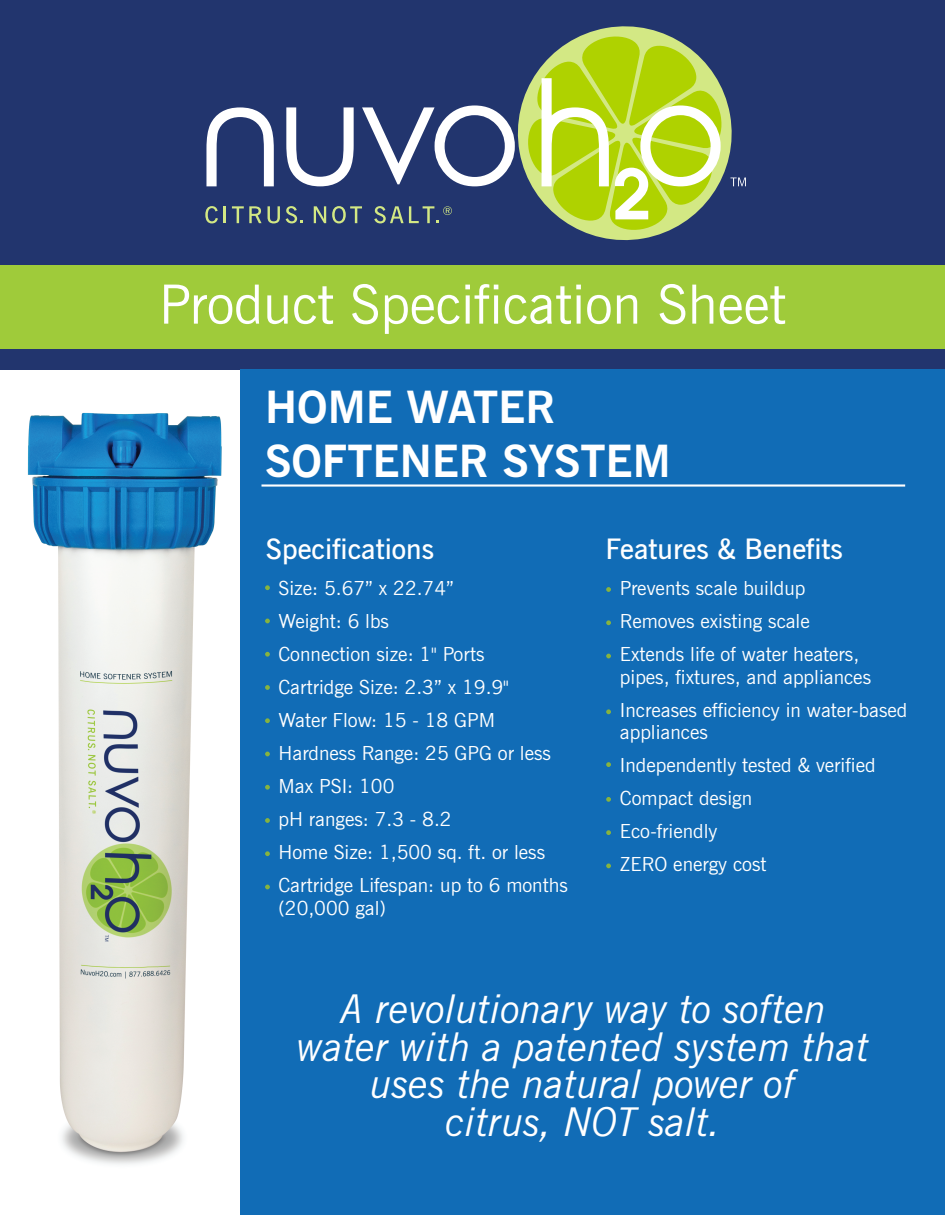
<style>
.page{position:relative;width:945px;height:1215px;background:#fff}
.page>*{position:absolute;margin:0;border:0;box-sizing:border-box;transform-origin:0 0}
.t1{font:54px "News Gothic BT";color:#fff}
.t2{font:700 45px/54px "News Gothic BT";color:#fff}
.t3{font:italic 39px/37.5px "News Gothic BT";color:#fff;text-align:center}
.t4{font:600 28.5px "News Gothic BT";color:#fff}
.t5{font:19.5px/33px "News Gothic BT";color:#fff}
</style>
<div class="page">
<div style="left:0;top:0;width:945px;height:369px;background:#22356e"></div>
<div style="left:0;top:265px;width:945px;height:84px;background:#9fcb3a"></div>
<div style="left:240px;top:369px;width:705px;height:846px;background:#116cb6"></div>
<img style="left:27px;top:412px;width:195px;height:753px">
<svg style="left:205px;top:206px;width:13px;height:17px"></svg>
<svg style="left:224px;top:206px;width:2px;height:17px"></svg>
<svg style="left:232px;top:206px;width:30px;height:17px"></svg>
<svg style="left:268px;top:206px;width:12px;height:17px"></svg>
<svg style="left:286px;top:206px;width:17px;height:17px"></svg>
<svg style="left:314px;top:206px;width:12px;height:17px"></svg>
<svg style="left:332px;top:206px;width:30px;height:17px"></svg>
<svg style="left:517px;top:26px;width:223px;height:215px"></svg>
<svg style="left:206px;top:107px;width:68px;height:79px"></svg>
<svg style="left:286px;top:107px;width:68px;height:79px"></svg>
<svg style="left:362px;top:105px;width:153px;height:81px"></svg>
<svg style="left:527px;top:35px;width:196px;height:196px;background:#b1ca4e"></svg>
<svg style="left:731px;top:178px;width:15px;height:8px"></svg>
<svg style="left:374px;top:206px;width:78px;height:17px"></svg>
<hr style="left:261px;top:484px;width:644px;height:3px;background:#fff">
<svg style="left:265px;top:585px;width:5px;height:5px"></svg>
<svg style="left:265px;top:619px;width:5px;height:4px"></svg>
<svg style="left:265px;top:652px;width:5px;height:5px"></svg>
<svg style="left:265px;top:685px;width:5px;height:5px"></svg>
<svg style="left:265px;top:718px;width:5px;height:5px"></svg>
<svg style="left:265px;top:752px;width:5px;height:4px"></svg>
<svg style="left:265px;top:785px;width:5px;height:5px"></svg>
<svg style="left:265px;top:818px;width:5px;height:5px"></svg>
<svg style="left:265px;top:851px;width:5px;height:5px"></svg>
<svg style="left:265px;top:885px;width:5px;height:4px"></svg>
<svg style="left:606px;top:587px;width:5px;height:5px"></svg>
<svg style="left:606px;top:620px;width:5px;height:5px"></svg>
<svg style="left:606px;top:654px;width:5px;height:4px"></svg>
<svg style="left:606px;top:709px;width:5px;height:5px"></svg>
<svg style="left:606px;top:762px;width:5px;height:5px"></svg>
<svg style="left:606px;top:797px;width:5px;height:5px"></svg>
<svg style="left:606px;top:830px;width:5px;height:5px"></svg>
<svg style="left:606px;top:863px;width:5px;height:5px"></svg>
<h1 class="t1" style="left:159px;top:272px;width:629px">Product Specification Sheet</h1>
<h2 class="t2" style="left:265px;top:379px;width:407px">HOME WATER<br>SOFTENER SYSTEM</h2>
<h3 class="t4" style="left:266px;top:532px;width:170px">Specifications</h3>
<p class="t5" style="left:279px;top:572px;width:291px">Size: 5.67” x 22.74”<br>Weight: 6 lbs<br>Connection size: 1" Ports<br>Cartridge Size: 2.3” x 19.9"<br>Water Flow: 15 - 18 GPM<br>Hardness Range: 25 GPG or less<br>Max PSI: 100<br>pH ranges: 7.3 - 8.2<br>Home Size: 1,500 sq. ft. or less<br>Cartridge Lifespan: up to 6 months</p>
<p class="t5" style="left:279px;top:891px;width:109px">(20,000 gal)</p>
<h3 class="t4" style="left:606px;top:532px;width:239px">Features &amp; Benefits</h3>
<p class="t5" style="left:620px;top:572px;width:241px">Prevents scale buildup<br>Removes existing scale<br>Extends life of water heaters,</p>
<p class="t5" style="left:620px;top:660px;width:289px">pipes, fixtures, and appliances<br>Increases efficiency in water-based</p>
<p class="t5" style="left:620px;top:715px;width:257px">appliances<br>Independently tested &amp; verified<br>Compact design<br>Eco-friendly<br>ZERO energy cost</p>
<h3 class="t3" style="left:297px;top:990px;width:573px">A revolutionary way to soften water with a patented system that uses the natural power of<br>citrus, NOT salt.</h3>
</div>
